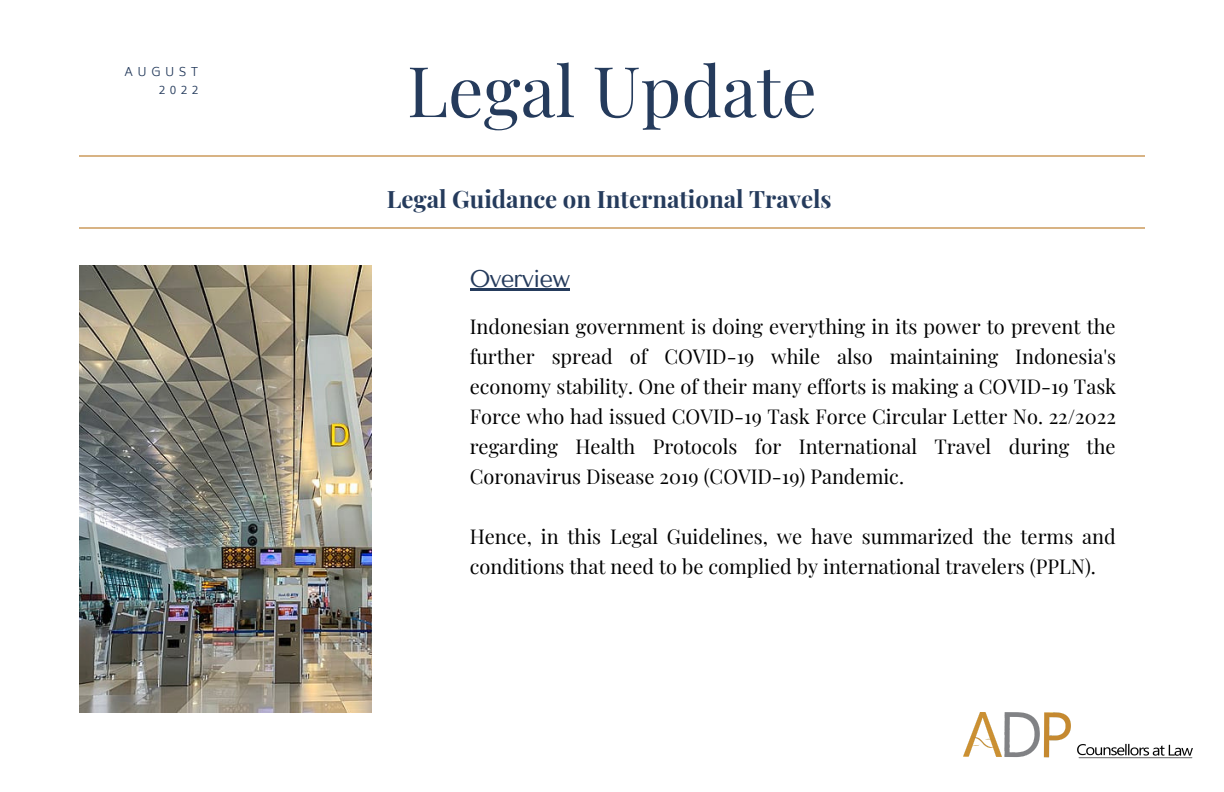
<style>
.page{position:relative;width:1224px;height:792px;background:#fff}
.page>*{position:absolute;margin:0;border:0;box-sizing:border-box;transform-origin:0 0}
.t1{font:70px "Playfair Display";color:#253b5c}
.t2{font:700 24px "Playfair Display";color:#253b5c}
.t3{font:24px "Tenor Sans";letter-spacing:-.04em;color:#253b5c}
.t4{font:20px/30px "Playfair Display";color:#000;text-align:justify}
.t5{font:300 12px/18px "Biryani";letter-spacing:.37em;color:#253b5c;text-align:right}
</style>
<div class="page">
<hr style="left:79px;top:155px;width:1066px;height:1px;background:#d8b384">
<hr style="left:79px;top:227px;width:1066px;height:1px;background:#d8b384">
<img style="left:964px;top:713px;width:228px;height:46px">
<img style="left:79px;top:266px;width:293px;height:447px">
<hr style="left:470px;top:289px;width:99px;height:2px;background:#253b5c">
<p class="t5" style="left:125px;top:63px;width:75px">AUGUST<br>2022</p>
<h1 class="t1" style="left:407px;top:41px;width:411px">Legal Update</h1>
<p class="t2" style="left:387px;top:182px;width:447px">Legal Guidance on International Travels</p>
<p class="t3" style="left:470px;top:265px;width:102px">Overview</p>
<p class="t4" style="left:470px;top:311px;width:648px">Indonesian government is doing everything in its power to prevent the further spread of COVID-19 while also maintaining Indonesia's economy stability. One of their many efforts is making a COVID-19 Task Force who had issued COVID-19 Task Force Circular Letter No. 22/2022 regarding Health Protocols for International Travel during the Coronavirus Disease 2019 (COVID-19) Pandemic.</p>
<p class="t4" style="left:470px;top:521px;width:647px">Hence, in this Legal Guidelines, we have summarized the terms and conditions that need to be complied by international travelers (PPLN).</p>
</div>
